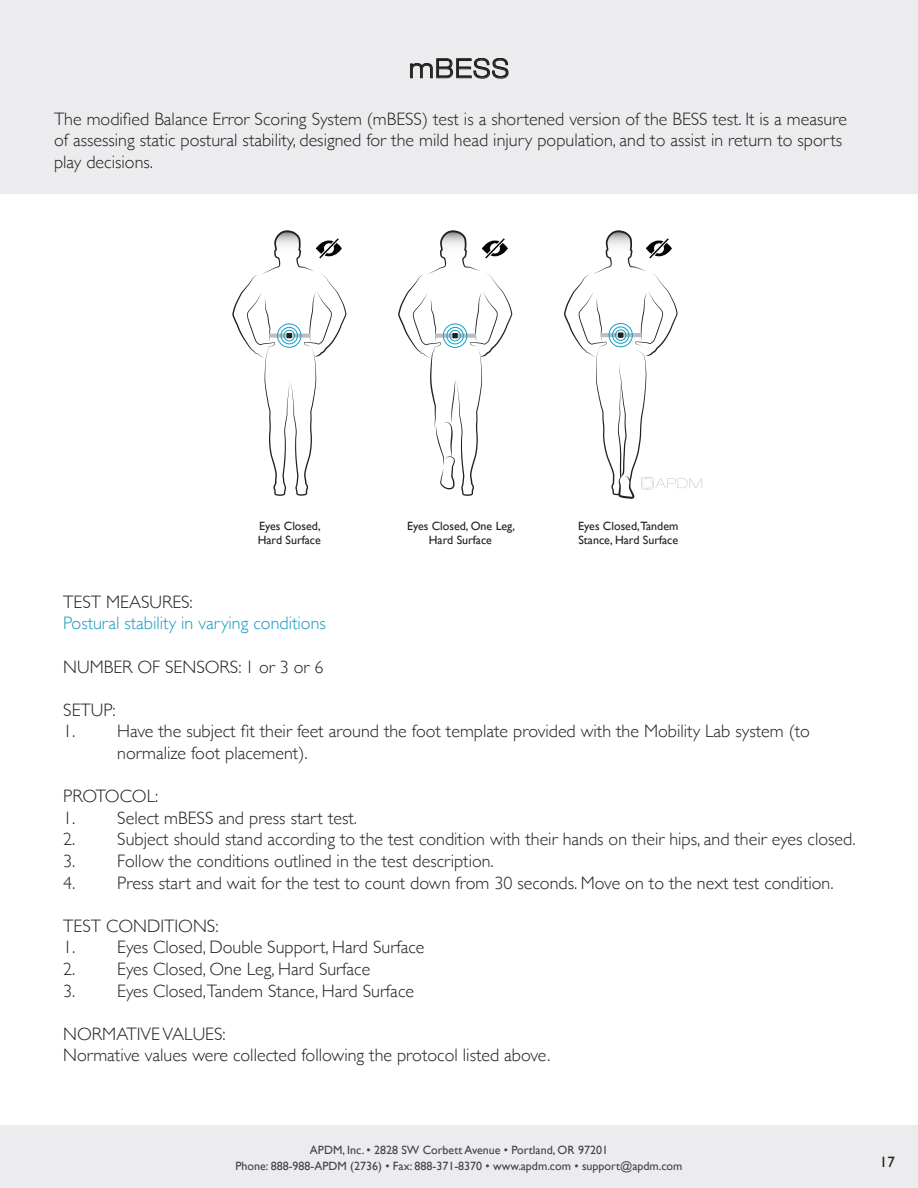
<style>
.page{position:relative;width:918px;height:1188px;background:#fff}
.page>*{position:absolute;margin:0;border:0;box-sizing:border-box;transform-origin:0 0}
.t1{font:700 25.5px "Lowvetica";letter-spacing:.06em;color:#231f20}
.t2{font:300 18px/21.6px "Gill Sans";color:#231f20}
.t3{font:300 18px "Gill Sans";color:#189bbf}
.t4{font:15px "Gill Sans";color:#231f20}
.t5{font:12px/15.6px "Gill Sans";color:#414243;text-align:center}
.t6{font:12px/14.4px "Gill Sans";color:#231f20}
</style>
<div class="page">
<div style="left:0;top:1125px;width:918px;height:63px;background:#ececee"></div>
<div style="left:0;top:0;width:918px;height:194px;background:#ececee"></div>
<svg style="left:410px;top:58px;width:99px;height:21px"></svg>
<svg style="left:232px;top:230px;width:114px;height:266px"></svg>
<div style="left:284px;top:330px;width:11px;height:11px;border:1px solid #119fc0;border-radius:50%"></div>
<div style="left:281px;top:327px;width:17px;height:17px;border:1px solid #119fc0;border-radius:50%"></div>
<div style="left:277px;top:323px;width:24px;height:25px;border:1px solid #119fc0;border-radius:50%"></div>
<img style="left:317px;top:239px;width:25px;height:20px">
<svg style="left:398px;top:230px;width:114px;height:266px"></svg>
<div style="left:450px;top:330px;width:11px;height:11px;border:1px solid #119fc0;border-radius:50%"></div>
<div style="left:447px;top:327px;width:17px;height:17px;border:1px solid #119fc0;border-radius:50%"></div>
<div style="left:443px;top:323px;width:24px;height:25px;border:1px solid #119fc0;border-radius:50%"></div>
<svg style="left:564px;top:230px;width:138px;height:269px"></svg>
<h1 class="t1" style="left:409px;top:53px;width:101px">mBESS</h1>
<p class="t2" style="left:54px;top:107px;width:794px">The modified Balance Error Scoring System (mBESS) test is a shortened version of the BESS test. It is a measure of assessing static postural stability, designed for the mild head injury population, and to assist in return to sports play decisions.</p>
<p class="t6" style="left:258px;top:518px;width:65px">Eyes Closed,<br>Hard Surface</p>
<p class="t6" style="left:407px;top:518px;width:110px;text-align:center">Eyes Closed, One Leg,<br>Hard Surface</p>
<p class="t6" style="left:578px;top:518px;width:102px">Eyes Closed,Tandem<br>Stance, Hard Surface</p>
<p class="t2" style="left:63px;top:590px;width:131px">TEST MEASURES:</p>
<p class="t3" style="left:63px;top:609px;width:264px">Postural stability in varying conditions</p>
<p class="t2" style="left:63px;top:655px;width:262px">NUMBER OF SENSORS: 1 or 3 or 6</p>
<p class="t2" style="left:63px;top:698px;width:54px">SETUP:</p>
<p class="t2" style="left:117px;top:720px;width:694px;text-indent:-54px">1. Have the subject fit their feet around the foot template provided with the Mobility Lab system (to normalize foot placement).</p>
<p class="t2" style="left:63px;top:785px;width:97px">PROTOCOL:</p>
<p class="t2" style="left:63px;top:806px;width:295px">1. Select mBESS and press start test.</p>
<p class="t2" style="left:63px;top:828px;width:794px">2. Subject should stand according to the test condition with their hands on their hips, and their eyes closed.</p>
<p class="t2" style="left:63px;top:850px;width:432px">3. Follow the conditions outlined in the test description.</p>
<p class="t2" style="left:63px;top:871px;width:772px">4. Press start and wait for the test to count down from 30 seconds. Move on to the next test condition.</p>
<p class="t2" style="left:63px;top:914px;width:157px">TEST CONDITIONS:</p>
<p class="t2" style="left:63px;top:936px;width:363px">1. Eyes Closed, Double Support, Hard Surface</p>
<p class="t2" style="left:63px;top:958px;width:309px">2. Eyes Closed, One Leg, Hard Surface</p>
<p class="t2" style="left:63px;top:979px;width:352px">3. Eyes Closed,Tandem Stance, Hard Surface</p>
<p class="t2" style="left:63px;top:1022px;width:488px">NORMATIVE VALUES:<br>Normative values were collected following the protocol listed above.</p>
<p class="t5" style="left:235px;top:1142px;width:449px">APDM, Inc. • 2828 SW Corbett Avenue • Portland, OR 97201<br>Phone: 888-988-APDM (2736) • Fax: 888-371-8370 • www.apdm.com • support@apdm.com</p>
<p class="t4" style="left:880px;top:1153px;width:16px">17</p>
</div>
